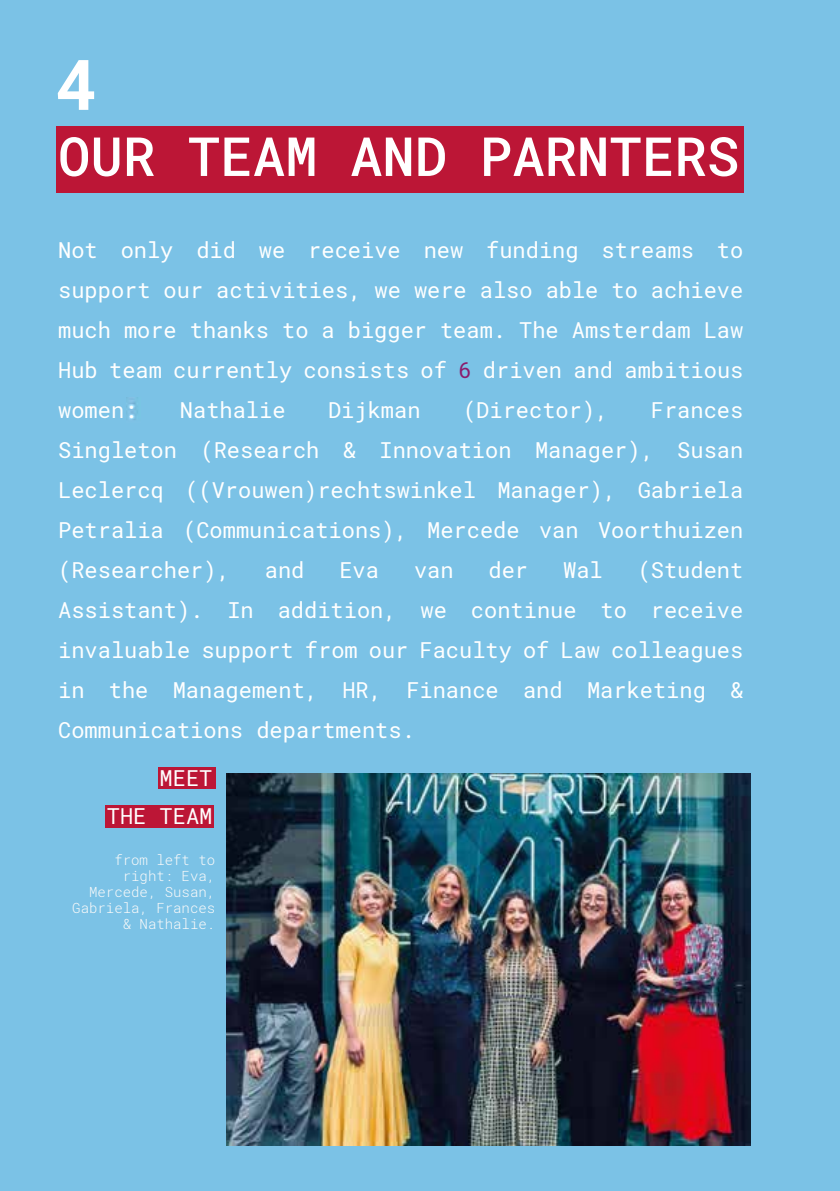
<style>
.page{position:relative;width:840px;height:1191px;background:#fff}
.page>*{position:absolute;margin:0;border:0;box-sizing:border-box;transform-origin:0 0}
.t1{font:700 70px "Roboto Mono";color:#fff}
.t2{font:500 54px "Roboto Mono";color:#fff}
.t3{font:22px/40px "Roboto Mono";color:#fff;text-align:justify}
.t4{font:300 14px/16px "Roboto Mono";color:#fafafa;text-align:right}
.s1{color:#8b1c6d}
</style>
<div class="page">
<div style="left:0;top:0;width:839px;height:1191px;background:#7bc2e6"></div>
<img style="left:126px;top:397px;width:12px;height:23px">
<div style="left:56px;top:126px;width:687px;height:67px;background:#bc1636"></div>
<img style="left:226px;top:773px;width:524px;height:372px">
<div style="left:158px;top:768px;width:57px;height:21px;background:#bc1636"></div>
<div style="left:105px;top:805px;width:109px;height:22px;background:#bc1636"></div>
<h1 class="t1" style="left:56px;top:35px;width:43px">4</h1>
<h2 class="t2" style="left:58px;top:119px;width:682px">OUR TEAM AND PARNTERS</h2>
<p class="t3" style="left:58px;top:229px;width:686px">Not only did we receive new funding streams to support our activities, we were also able to achieve much more thanks to a bigger team. The Amsterdam Law Hub team currently consists of <span class="s1">6</span> driven and ambitious women:</p>
<p class="t3" style="left:180px;top:389px;width:107px">Nathalie</p>
<p class="t3" style="left:328px;top:389px;width:94px">Dijkman</p>
<p class="t3" style="left:463px;top:389px;width:147px">(Director),</p>
<p class="t3" style="left:58px;top:389px;width:686px;text-indent:592px">Frances Singleton (Research &amp; Innovation Manager), Susan Leclercq ((Vrouwen)rechtswinkel Manager), Gabriela Petralia (Communications), Mercede van Voorthuizen (Researcher),</p>
<p class="t3" style="left:58px;top:549px;width:686px;text-indent:579px">(Student Assistant). In addition, we continue to receive invaluable support from our Faculty of Law colleagues in the Management, HR, Finance and Marketing &amp; Communications departments.</p>
<p class="t3" style="left:265px;top:549px;width:41px">and</p>
<p class="t3" style="left:339px;top:549px;width:41px">Eva</p>
<p class="t3" style="left:414px;top:549px;width:41px">van</p>
<p class="t3" style="left:488px;top:549px;width:41px">der</p>
<p class="t3" style="left:562px;top:549px;width:41px">Wal</p>
<p class="t3" style="left:107px;top:758px;width:107px;line-height:38px;text-align:right">MEET<br>THE TEAM</p>
<p class="t4" style="left:72px;top:851px;width:144px">from left to right: Eva,<br>Mercede, Susan,<br>Gabriela, Frances &amp; Nathalie.</p>
</div>
